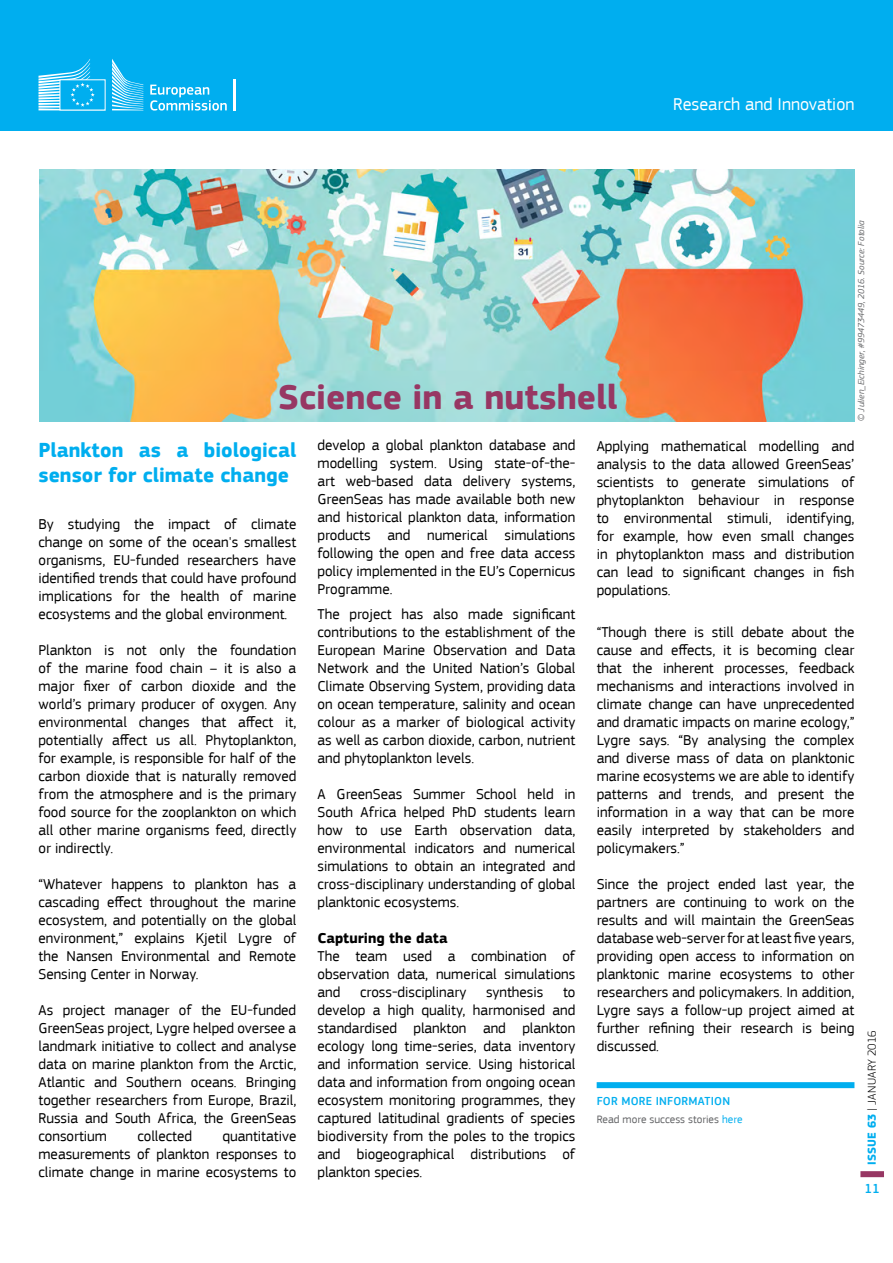
<style>
.page{position:relative;width:893px;height:1263px;background:#fff}
.page>*{position:absolute;margin:0;border:0;box-sizing:border-box;transform-origin:0 0}
.t1{font:700 36px "EC Square Sans Pro";color:#973763}
.t2{font:700 21px/25.2px "EC Square Sans Pro";color:#00aeef}
.t3{font:18px "EC Square Sans Pro";color:#fff}
.t4{font:15px/18px "EC Square Sans Pro";color:#000;text-align:justify}
.t5{font:700 15px "EC Square Sans Pro";color:#000}
.t6{font:500 13.5px "EC Square Sans Pro";color:#00aeef}
.t7{font:300 12px "EC Square Sans Pro";letter-spacing:.02em;color:#000}
.t8{font:500 12px "EC Square Sans Pro";letter-spacing:.02em;color:#00aeef}
.t9{font:11.25px "EC Square Sans Pro";color:#636466}
.t10{font:italic 9px "EC Square Sans Pro";color:#636466}
.s1{color:#00aeef}
.s2{font-weight:700;color:#00aeef}
</style>
<div class="page">
<div style="left:0;top:0;width:893px;height:131px;background:#00aeef"></div>
<svg style="left:39px;top:59px;width:104px;height:51px"></svg>
<svg style="left:150px;top:85px;width:77px;height:26px"></svg>
<hr style="left:234px;top:79px;width:2px;height:31px;background:#fff">
<div style="left:860px;top:1171px;width:24px;height:6px;background:#973763"></div>
<div style="left:597px;top:1082px;width:257px;height:6px;background:#00aeef"></div>
<img style="left:40px;top:169px;width:814px;height:252px">
<h1 class="t1" style="left:278px;top:375px;width:341px">Science in a nutshell</h1>
<p class="t3" style="left:673px;top:94px;width:183px">Research and Innovation</p>
<p class="t10" style="left:856px;top:421px;width:202px;rotate:-90deg">© Julien_Eichinger, #99473449, 2016. Source: Fotolia</p>
<h2 class="t2" style="left:39px;top:438px;width:259px">Plankton as a biological sensor for climate change</h2>
<p class="t4" style="left:39px;top:515px;width:259px">By studying the impact of climate change on some of the ocean's smallest organisms, EU-funded researchers have identified trends that could have profound implications for the health of marine ecosystems and the global environment.</p>
<p class="t4" style="left:39px;top:641px;width:259px">Plankton is not only the foundation of the marine food chain – it is also a major fixer of carbon dioxide and the world’s primary producer of oxygen. Any environmental changes that affect it, potentially affect us all. Phytoplankton, for example, is responsible for half of the carbon dioxide that is naturally removed from the atmosphere and is the primary food source for the zooplankton on which all other marine organisms feed, directly or indirectly.</p>
<p class="t4" style="left:39px;top:875px;width:259px">“Whatever happens to plankton has a cascading effect throughout the marine ecosystem, and potentially on the global environment,” explains Kjetil Lygre of the Nansen Environmental and Remote Sensing Center in Norway.</p>
<p class="t4" style="left:39px;top:1001px;width:259px">As project manager of the EU-funded GreenSeas project, Lygre helped oversee a landmark initiative to collect and analyse data on marine plankton from the Arctic, Atlantic and Southern oceans. Bringing together researchers from Europe, Brazil, Russia and South Africa, the GreenSeas consortium</p>
<p class="t4" style="left:137px;top:1127px;width:56px">collected</p>
<p class="t4" style="left:39px;top:1127px;width:259px;text-indent:184px">quantitative measurements of plankton responses to climate change in marine ecosystems to</p>
<p class="t4" style="left:318px;top:436px;width:259px">develop a global plankton database and modelling system. Using state-of-the&shy;art web-based data delivery systems, GreenSeas has made available both new and historical plankton data, information products and numerical simulations following the open and free data access policy implemented in the EU’s Copernicus Programme.</p>
<p class="t4" style="left:318px;top:605px;width:259px">The project has also made significant contributions to the establishment of the European Marine Observation and Data Network and the United Nation’s Global Climate Observing System, providing data on ocean temperature, salinity and ocean colour as a marker of biological activity as well as carbon dioxide, carbon, nutrient and phytoplankton levels.</p>
<p class="t4" style="left:318px;top:785px;width:259px">A GreenSeas Summer School held in South Africa helped PhD students learn how to use Earth observation data, environmental indicators and numerical simulations to obtain an integrated and cross-disciplinary understanding of global planktonic ecosystems.</p>
<p class="t5" style="left:318px;top:929px;width:132px">Capturing the data</p>
<p class="t4" style="left:318px;top:947px;width:259px">The team used a combination of observation data, numerical simulations and</p>
<p class="t4" style="left:360px;top:983px;width:108px">cross-disciplinary</p>
<p class="t4" style="left:486px;top:983px;width:59px">synthesis</p>
<p class="t4" style="left:318px;top:983px;width:259px;text-indent:245px">to develop a high quality, harmonised and standardised plankton and plankton ecology long time-series, data inventory and information service. Using historical data and information from ongoing ocean ecosystem monitoring programmes, they captured latitudinal gradients of species biodiversity from the poles to the tropics and biogeographical distributions of plankton species.</p>
<p class="t4" style="left:597px;top:437px;width:259px">Applying mathematical modelling and analysis to the data allowed GreenSeas’ scientists to generate simulations of phytoplankton behaviour in response to environmental stimuli, identifying, for example, how even small changes in phytoplankton mass and distribution can lead to significant changes in fish populations.</p>
<p class="t4" style="left:597px;top:623px;width:259px">“Though there is still debate about the cause and effects, it is becoming clear that the inherent processes, feedback mechanisms and interactions involved in climate change can have unprecedented and dramatic impacts on marine ecology,” Lygre says. “By analysing the complex and diverse mass of data on planktonic marine ecosystems we are able to identify patterns and trends, and present the information in a way that can be more easily interpreted by stakeholders and policymakers.”</p>
<p class="t4" style="left:597px;top:875px;width:259px">Since the project ended last year, the partners are continuing to work on the results and will maintain the GreenSeas database web-server for at least five years, providing open access to information on planktonic marine ecosystems to other researchers and policymakers. In addition, Lygre says a follow-up project aimed at further refining their research is being discussed.</p>
<p class="t8" style="left:597px;top:1094px;width:135px">FOR MORE INFORMATION</p>
<p class="t9" style="left:597px;top:1113px;width:147px">Read more success stories <span class="s1">here</span></p>
<p class="t7" style="left:865px;top:1165px;width:136px;rotate:-90deg"><span class="s2">ISSUE 63</span> | JANUARY 2016</p>
<p class="t6" style="left:865px;top:1180px;width:17px">11</p>
</div>
